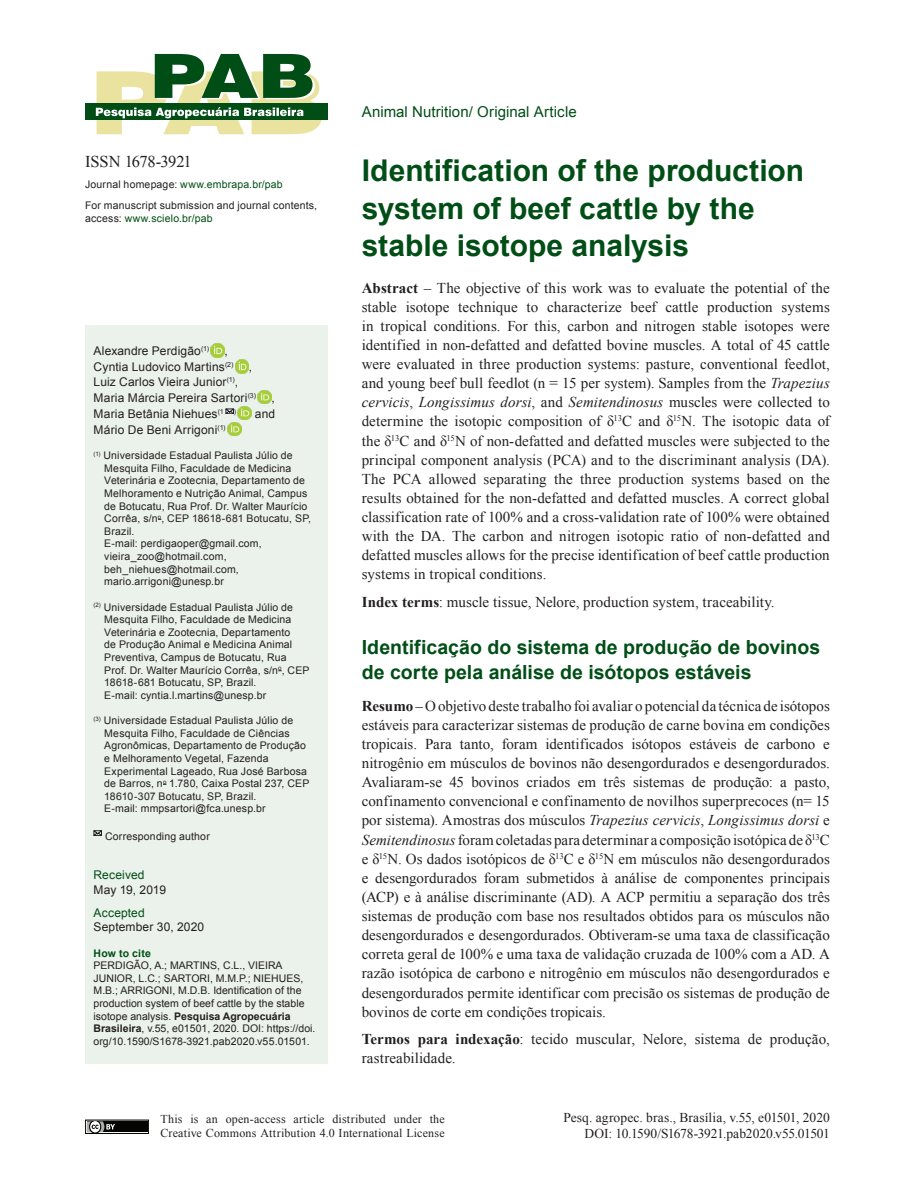
<style>
.page{position:relative;width:915px;height:1191px;background:#fff}
.page>*{position:absolute;margin:0;border:0;box-sizing:border-box;transform-origin:0 0}
.TÍTULO_DO_ARTIGO{font:700 30px/37.8px "Arial";color:#004e16}
.TÍTULO_DO_ABSTRACT{font:700 19.5px/25.2px "Arial";color:#004e16}
.ISSNe{font:16.5px "Times New Roman";letter-spacing:-.03em;color:#231f20}
.RESUMO_ABSTRACT{font:15px/19px "Times New Roman";letter-spacing:.005em;color:#231f20;text-align:justify}
.SEÇÃO_TIPO_DE_ARTIGO{font:15px "Arial";letter-spacing:.005em;color:#004e16}
.t1{font:13.5px/16.2px "Times New Roman";color:#231f20;text-align:right}
.AUTORES{font:12px/16px "Arial";letter-spacing:.01em;color:#231f20}
.t2{font:12px/14.4px "Times New Roman";letter-spacing:.015em;color:#231f20}
.ACEITE_DATA{font:12px "Arial";letter-spacing:.015em;color:#231f20}
.RECEBIDO_DATA{font:12px "Arial";letter-spacing:-.01em;color:#231f20}
.RECEBIDO{font:12px "Arial";letter-spacing:.01em;color:#004e16}
.ACEITE{font:12px "Arial";letter-spacing:.01em;color:#004e16}
.NOTAS_AUTORES{font:10.5px/12.6px "Arial";letter-spacing:.015em;color:#231f20}
.HOW_TO_CITE_TEXTO{font:10.5px/12.6px "Arial";color:#231f20}
.ENDERECO_ELETRONICO{font:10.5px/12.6px "Arial";letter-spacing:.015em;color:#231f20}
.ENDERECO_ELETRONICO-2{font:10.5px "Arial";letter-spacing:.015em;color:#004e16}
.AUTOR_CORRESP{font:10.5px "Arial";letter-spacing:.015em;color:#231f20}
.HOW_TO_CITE{font:700 10.5px "Arial";letter-spacing:.02em;color:#004e16}
.AUTORES-2{font:6.9px "Arial";color:#231f20}
.s1{color:#231f20}
.s2{color:#004e16}
.s3{font-weight:700}
.s4{font-style:italic}
</style>
<div class="page">
<div style="left:85px;top:1119px;width:64px;height:15px;border:1px solid #040503"></div>
<div style="left:87px;top:1121px;width:60px;height:11px;background:#040503"></div>
<svg style="left:85px;top:1119px;width:30px;height:15px"></svg>
<div style="left:85px;top:104px;width:242px;height:16px;background:#004e16"></div>
<svg style="left:96px;top:54px;width:226px;height:80px"></svg>
<div style="left:85px;top:325px;width:242px;height:738px;background:#ebf1eb"></div>
<svg style="left:211px;top:344px;width:13px;height:13px"></svg>
<img style="left:235px;top:360px;width:14px;height:13px">
<img style="left:258px;top:390px;width:13px;height:14px">
<svg style="left:225px;top:408px;width:9px;height:6px"></svg>
<img style="left:238px;top:406px;width:13px;height:14px">
<img style="left:227px;top:422px;width:14px;height:14px">
<svg style="left:94px;top:830px;width:8px;height:5px"></svg>
<p class="ISSNe" style="left:85px;top:150px;width:108px">ISSN 1678-3921</p>
<p class="ENDERECO_ELETRONICO-2" style="left:85px;top:178px;width:199px"><span class="s1">Journal homepage:</span> www.embrapa.br/pab</p>
<p class="ENDERECO_ELETRONICO" style="left:85px;top:199px;width:233px">For manuscript submission and journal contents, access: <span class="s2">www.scielo.br/pab</span></p>
<p class="AUTORES" style="left:94px;top:343px;width:117px">Alexandre Perdigão<sup>(1)</sup></p>
<p class="AUTORES" style="left:94px;top:343px;width:141px;text-indent:131px">,<br>Cyntia Ludovico Martins<sup>(2)</sup></p>
<p class="AUTORES" style="left:249px;top:359px;width:5px">,</p>
<p class="AUTORES" style="left:94px;top:373px;width:164px">Luiz Carlos Vieira Junior<sup>(1)</sup>,<br>Maria Márcia Pereira Sartori<sup>(3)</sup></p>
<p class="AUTORES" style="left:271px;top:389px;width:5px">,</p>
<p class="AUTORES" style="left:94px;top:405px;width:131px">Maria Betânia Niehues<sup>(1</sup></p>
<p class="AUTORES-2" style="left:234px;top:407px;width:4px">)</p>
<p class="AUTORES" style="left:255px;top:405px;width:22px">and</p>
<p class="AUTORES" style="left:94px;top:421px;width:133px">Mário De Beni Arrigoni<sup>(1)</sup></p>
<p class="NOTAS_AUTORES" style="left:104px;top:449px;width:208px;text-indent:-11px"><sup>(1)</sup> Universidade Estadual Paulista Júlio de Mesquita Filho, Faculdade de Medicina Veterinária e Zootecnia, Departamento de Melhoramento e Nutrição Animal, Campus de Botucatu, Rua Prof. Dr. Walter Maurício Corrêa, s/n<sup>o</sup>, CEP 18618-681 Botucatu, SP, Brazil.<br>E-mail: perdigaoper@gmail.com, vieira_zoo@hotmail.com, beh_niehues@hotmail.com, mario.arrigoni@unesp.br</p>
<p class="NOTAS_AUTORES" style="left:104px;top:600px;width:207px;text-indent:-11px"><sup>(2)</sup> Universidade Estadual Paulista Júlio de Mesquita Filho, Faculdade de Medicina Veterinária e Zootecnia, Departamento<br>de Produção Animal e Medicina Animal Preventiva, Campus de Botucatu, Rua Prof. Dr. Walter Maurício Corrêa, s/n<sup>o</sup>, CEP 18618-681 Botucatu, SP, Brazil.<br>E-mail: cyntia.l.martins@unesp.br</p>
<p class="NOTAS_AUTORES" style="left:104px;top:714px;width:206px;text-indent:-11px"><sup>(3)</sup> Universidade Estadual Paulista Júlio de Mesquita Filho, Faculdade de Ciências Agronômicas, Departamento de Produção e Melhoramento Vegetal, Fazenda Experimental Lageado, Rua José Barbosa de Barros, n<sup>o</sup> 1.780, Caixa Postal 237, CEP 18610-307 Botucatu, SP, Brazil.<br>E-mail: mmpsartori@fca.unesp.br</p>
<p class="AUTOR_CORRESP" style="left:105px;top:829px;width:106px">Corresponding author</p>
<p class="RECEBIDO" style="left:94px;top:867px;width:52px">Received</p>
<p class="RECEBIDO_DATA" style="left:94px;top:881px;width:74px">May 19, 2019</p>
<p class="ACEITE" style="left:94px;top:904px;width:53px">Accepted</p>
<p class="ACEITE_DATA" style="left:94px;top:919px;width:112px">September 30, 2020</p>
<p class="HOW_TO_CITE" style="left:94px;top:946px;width:59px">How to cite</p>
<p class="HOW_TO_CITE_TEXTO" style="left:94px;top:959px;width:223px">PERDIGÃO, A.; MARTINS, C.L., VIEIRA JUNIOR, L.C.; SARTORI, M.M.P.; NIEHUES, M.B.; ARRIGONI, M.D.B. Identification of the production system of beef cattle by the stable isotope analysis. <span class="s3">Pesquisa Agropecuária Brasileira</span>, v.55, e01501, 2020. DOI: https://doi. org/10.1590/S1678-3921.pab2020.v55.01501.</p>
<p class="SEÇÃO_TIPO_DE_ARTIGO" style="left:361px;top:102px;width:216px">Animal Nutrition/ Original Article</p>
<p class="TÍTULO_DO_ARTIGO" style="left:361px;top:152px;width:444px">Identification of the production system of beef cattle by the stable isotope analysis</p>
<p class="RESUMO_ABSTRACT" style="left:361px;top:278px;width:469px"><span class="s3">Abstract</span> – The objective of this work was to evaluate the potential of the stable isotope technique to characterize beef cattle production systems in tropical conditions. For this, carbon and nitrogen stable isotopes were identified in non-defatted and defatted bovine muscles. A total of 45 cattle were evaluated in three production systems: pasture, conventional feedlot, and young beef bull feedlot (n = 15 per system). Samples from the <span class="s4">Trapezius cervicis</span>, <span class="s4">Longissimus dorsi</span>, and <span class="s4">Semitendinosus</span> muscles were collected to determine the isotopic composition of δ<sup>13</sup>C and δ<sup>15</sup>N. The isotopic data of the δ<sup>13</sup>C and δ<sup>15</sup>N of non-defatted and defatted muscles were subjected to the principal component analysis (PCA) and to the discriminant analysis (DA).<br>The PCA allowed separating the three production systems based on the results obtained for the non-defatted and defatted muscles. A correct global classification rate of 100% and a cross-validation rate of 100% were obtained with the DA. The carbon and nitrogen isotopic ratio of non-defatted and defatted muscles allows for the precise identification of beef cattle production systems in tropical conditions.</p>
<p class="RESUMO_ABSTRACT" style="left:361px;top:592px;width:414px"><span class="s3">Index terms</span>: muscle tissue, Nelore, production system, traceability.</p>
<p class="TÍTULO_DO_ABSTRACT" style="left:361px;top:635px;width:460px">Identificação do sistema de produção de bovinos de corte pela análise de isótopos estáveis</p>
<p class="RESUMO_ABSTRACT" style="left:361px;top:696px;width:469px"><span class="s3">Resumo</span> ‒ O objetivo deste trabalho foi avaliar o potencial da técnica de isótopos estáveis para caracterizar sistemas de produção de carne bovina em condições tropicais. Para tanto, foram identificados isótopos estáveis de carbono e nitrogênio em músculos de bovinos não desengordurados e desengordurados.<br>Avaliaram-se 45 bovinos criados em três sistemas de produção: a pasto, confinamento convencional e confinamento de novilhos superprecoces (n= 15 por sistema). Amostras dos músculos <span class="s4">Trapezius cervicis</span>, <span class="s4">Longissimus dorsi</span> e <span class="s4">Semitendinosus</span> foram coletadas para determinar a composição isotópica de δ<sup>13</sup>C e δ<sup>15</sup>N. Os dados isotópicos de δ<sup>13</sup>C e δ<sup>15</sup>N em músculos não desengordurados e desengordurados foram submetidos à análise de componentes principais (ACP) e à análise discriminante (AD). A ACP permitiu a separação dos três sistemas de produção com base nos resultados obtidos para os músculos não desengordurados e desengordurados. Obtiveram-se uma taxa de classificação correta geral de 100% e uma taxa de validação cruzada de 100% com a AD. A razão isotópica de carbono e nitrogênio em músculos não desengordurados e desengordurados permite identificar com precisão os sistemas de produção de bovinos de corte em condições tropicais.</p>
<p class="RESUMO_ABSTRACT" style="left:361px;top:1029px;width:469px"><span class="s3">Termos para indexação</span>: tecido muscular, Nelore, sistema de produção, rastreabilidade.</p>
<p class="t2" style="left:160px;top:1111px;width:286px">This is an open-access article distributed under the<br>Creative Commons Attribution 4.0 International License</p>
<p class="t1" style="left:563px;top:1109px;width:268px">Pesq. agropec. bras., Brasília, v.55, e01501, 2020<br>DOI: 10.1590/S1678-3921.pab2020.v55.01501</p>
</div>
